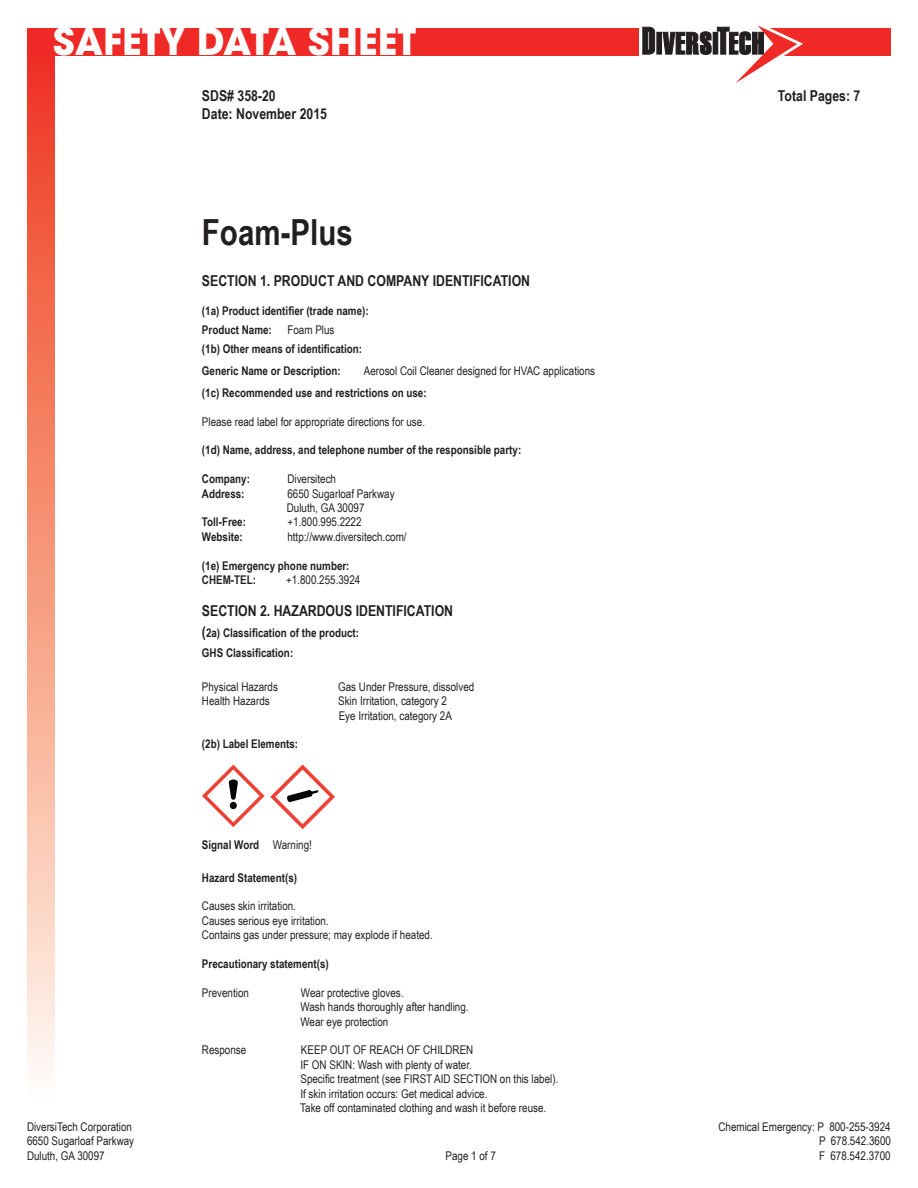
<style>
.page{position:relative;width:918px;height:1188px;background:#fff}
.page>*{position:absolute;margin:0;border:0;box-sizing:border-box;transform-origin:0 0}
.t1{font:700 37.5px "ITC Avant Garde Std";color:#fff}
.t2{font:700 36px "Arial Narrow";color:#231f20}
.t3{font:700 15px "Arial Narrow";color:#231f20}
.t4{font:12px/14.4px "Arial Narrow";color:#231f20}
.t5{font:700 12px/18.9px "Arial Narrow";color:#231f20}
.s1{font-size:15px}
.s2{font-weight:400}
</style>
<div class="page">
<div style="left:27px;top:29px;width:864px;height:27px;background:#ee2926"></div>
<div style="left:27px;top:56px;width:27px;height:1048px;background:linear-gradient(to bottom,#ee3819,#fffdee)"></div>
<svg style="left:639px;top:25px;width:164px;height:58px"></svg>
<svg style="left:202px;top:764px;width:133px;height:65px"></svg>
<h1 class="t1" style="left:53px;top:16px;width:365px">SAFETY DATA SHEET</h1>
<p class="t3" style="left:202px;top:85px;width:75px">SDS# 358-20</p>
<p class="t3" style="left:778px;top:85px;width:84px">Total Pages: 7</p>
<p class="t3" style="left:202px;top:103px;width:127px">Date: November 2015</p>
<h2 class="t2" style="left:202px;top:205px;width:152px">Foam-Plus</h2>
<p class="t3" style="left:202px;top:270px;width:330px">SECTION 1. PRODUCT AND COMPANY IDENTIFICATION</p>
<p class="t5" style="left:202px;top:301px;width:168px">(1a) Product identifier (trade name):<br>Product Name:</p>
<p class="t4" style="left:287px;top:322px;width:49px">Foam Plus</p>
<p class="t5" style="left:202px;top:337px;width:162px;line-height:21.9px">(1b) Other means of identification:<br>Generic Name or Description:</p>
<p class="t4" style="left:364px;top:363px;width:233px">Aerosol Coil Cleaner designed for HVAC applications</p>
<p class="t5" style="left:202px;top:382px;width:226px">(1c) Recommended use and restrictions on use:</p>
<p class="t4" style="left:202px;top:414px;width:225px">Please read label for appropriate directions for use.</p>
<p class="t5" style="left:202px;top:440px;width:321px">(1d) Name, address, and telephone number of the responsible party:</p>
<p class="t5" style="left:202px;top:469px;width:50px">Company:</p>
<p class="t4" style="left:287px;top:471px;width:50px">Diversitech</p>
<p class="t5" style="left:202px;top:483px;width:44px">Address:</p>
<p class="t4" style="left:287px;top:486px;width:109px">6650 Sugarloaf Parkway<br>Duluth, GA 30097</p>
<p class="t5" style="left:202px;top:512px;width:46px">Toll-Free:</p>
<p class="t4" style="left:287px;top:514px;width:76px">+1.800.995.2222</p>
<p class="t5" style="left:202px;top:526px;width:42px">Website:</p>
<p class="t4" style="left:287px;top:529px;width:121px">http://www.diversitech.com/</p>
<p class="t5" style="left:202px;top:558px;width:149px;line-height:14.4px">(1e) Emergency phone number:<br>CHEM-TEL:</p>
<p class="t4" style="left:286px;top:572px;width:76px">+1.800.255.3924</p>
<p class="t3" style="left:202px;top:600px;width:253px">SECTION 2. HAZARDOUS IDENTIFICATION</p>
<p class="t5" style="left:202px;top:623px;width:159px;line-height:19.5px"><span class="s1">(</span>2a) Classification of the product:<br>GHS Classification:</p>
<p class="t4" style="left:202px;top:679px;width:78px">Physical Hazards</p>
<p class="t4" style="left:338px;top:679px;width:138px">Gas Under Pressure, dissolved</p>
<p class="t4" style="left:202px;top:693px;width:69px">Health Hazards</p>
<p class="t4" style="left:338px;top:693px;width:115px">Skin Irritation, category 2<br>Eye Irritation, category 2A</p>
<p class="t5" style="left:202px;top:734px;width:98px">(2b) Label Elements:</p>
<p class="t5" style="left:202px;top:835px;width:111px">Signal Word <span class="s2">Warning!</span></p>
<p class="t5" style="left:202px;top:867px;width:97px">Hazard Statement(s)</p>
<p class="t4" style="left:202px;top:898px;width:232px">Causes skin irritation.<br>Causes serious eye irritation.<br>Contains gas under pressure; may explode if heated.</p>
<p class="t5" style="left:202px;top:954px;width:128px">Precautionary statement(s)</p>
<p class="t4" style="left:202px;top:985px;width:49px">Prevention</p>
<p class="t4" style="left:300px;top:985px;width:170px">Wear protective gloves.<br>Wash hands thoroughly after handling.<br>Wear eye protection</p>
<p class="t4" style="left:202px;top:1042px;width:46px">Response</p>
<p class="t4" style="left:300px;top:1042px;width:260px">KEEP OUT OF REACH OF CHILDREN<br>IF ON SKIN: Wash with plenty of water.<br>Specific treatment (see FIRST AID SECTION on this label).<br>If skin irritation occurs: Get medical advice.<br>Take off contaminated clothing and wash it before reuse.</p>
<p class="t4" style="left:27px;top:1119px;width:106px">DiversiTech Corporation</p>
<p class="t4" style="left:719px;top:1119px;width:174px">Chemical Emergency: P 800-255-3924</p>
<p class="t4" style="left:27px;top:1134px;width:109px">6650 Sugarloaf Parkway</p>
<p class="t4" style="left:819px;top:1134px;width:73px">P 678.542.3600</p>
<p class="t4" style="left:27px;top:1148px;width:79px">Duluth, GA 30097</p>
<p class="t4" style="left:446px;top:1148px;width:52px">Page 1 of 7</p>
<p class="t4" style="left:819px;top:1148px;width:73px">F 678.542.3700</p>
</div>
